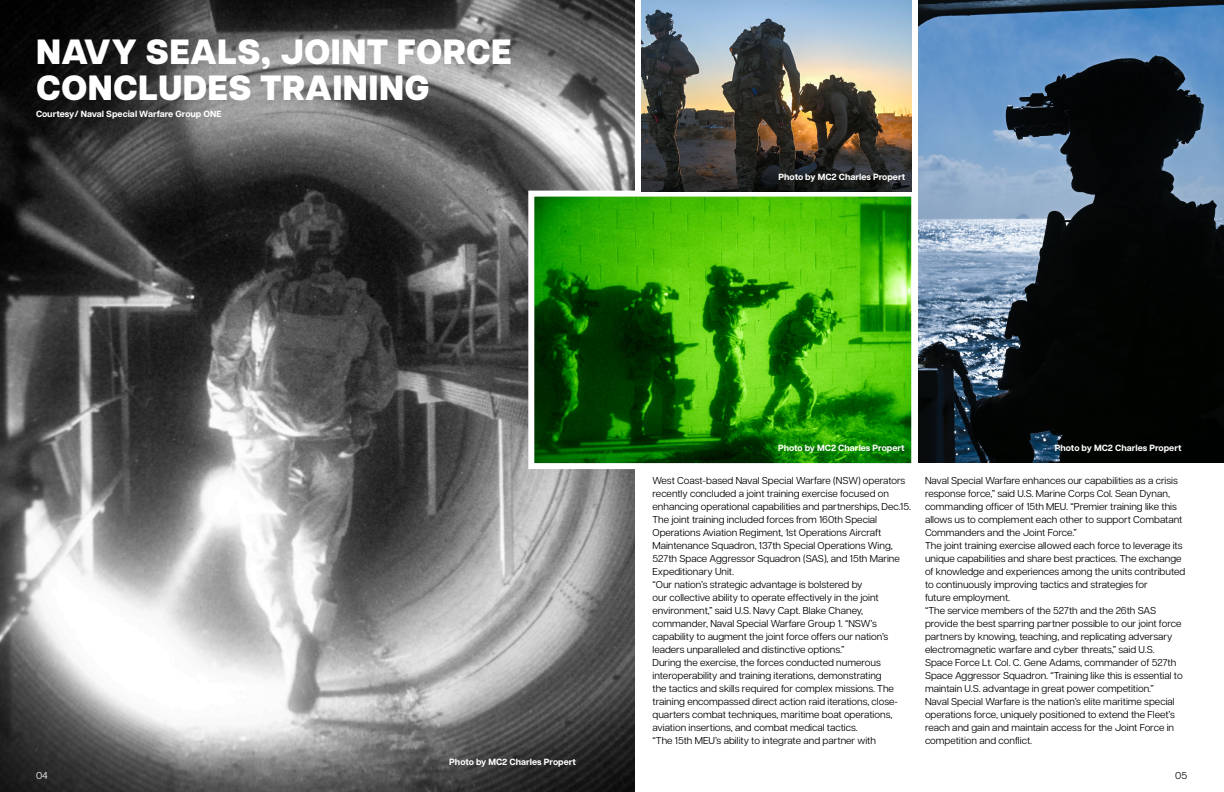
<style>
.page{position:relative;width:1224px;height:792px;background:#fff}
.page>*{position:absolute;margin:0;border:0;box-sizing:border-box;transform-origin:0 0}
.t1{font:800 35px/36px "Articulat CF";letter-spacing:.01em;color:#fff}
.t2{font:10px/13px "Articulat CF";color:#000}
.t3{font:10px "Articulat CF";color:#fff}
.t4{font:700 9px "Articulat CF";color:#fff}
</style>
<div class="page">
<img style="left:0;top:0;width:634px;height:792px">
<svg style="left:525px;top:188px;width:387px;height:284px;background:#3b9317"></svg>
<img style="left:918px;top:0;width:306px;height:463px">
<img style="left:641px;top:0;width:270px;height:191px">
<h1 class="t1" style="left:36px;top:34px;width:477px">NAVY SEALS, JOINT FORCE<br>CONCLUDES TRAINING</h1>
<p class="t4" style="left:36px;top:107px;width:187px">Courtesy/ Naval Special Warfare Group ONE</p>
<p class="t4" style="left:779px;top:170px;width:128px">Photo by MC2 Charles Propert</p>
<p class="t4" style="left:449px;top:755px;width:128px">Photo by MC2 Charles Propert</p>
<p class="t4" style="left:778px;top:442px;width:128px">Photo by MC2 Charles Propert</p>
<p class="t4" style="left:1055px;top:442px;width:128px">Photo by MC2 Charles Propert</p>
<p class="t2" style="left:653px;top:473px;width:260px">West Coast-based Naval Special Warfare (NSW) operators recently concluded a joint training exercise focused on enhancing operational capabilities and partnerships, Dec.15.<br>The joint training included forces from 160th Special Operations Aviation Regiment, 1st Operations Aircraft Maintenance Squadron, 137th Special Operations Wing, 527th Space Aggressor Squadron (SAS), and 15th Marine Expeditionary Unit.<br>“Our nation’s strategic advantage is bolstered by<br>our collective ability to operate effectively in the joint environment,” said U.S. Navy Capt. Blake Chaney, commander, Naval Special Warfare Group 1. “NSW’s capability to augment the joint force offers our nation’s leaders unparalleled and distinctive options.”<br>During the exercise, the forces conducted numerous interoperability and training iterations, demonstrating<br>the tactics and skills required for complex missions. The training encompassed direct action raid iterations, close&shy;quarters combat techniques, maritime boat operations, aviation insertions, and combat medical tactics.<br>“The 15th MEU’s ability to integrate and partner with</p>
<p class="t2" style="left:925px;top:473px;width:262px">Naval Special Warfare enhances our capabilities as a crisis response force,” said U.S. Marine Corps Col. Sean Dynan, commanding officer of 15th MEU. “Premier training like this allows us to complement each other to support Combatant Commanders and the Joint Force.”<br>The joint training exercise allowed each force to leverage its unique capabilities and share best practices. The exchange of knowledge and experiences among the units contributed to continuously improving tactics and strategies for<br>future employment.<br>“The service members of the 527th and the 26th SAS provide the best sparring partner possible to our joint force partners by knowing, teaching, and replicating adversary electromagnetic warfare and cyber threats,” said U.S.<br>Space Force Lt. Col. C. Gene Adams, commander of 527th Space Aggressor Squadron. “Training like this is essential to maintain U.S. advantage in great power competition.”<br>Naval Special Warfare is the nation’s elite maritime special operations force, uniquely positioned to extend the Fleet’s reach and gain and maintain access for the Joint Force in competition and conflict.</p>
<p class="t3" style="left:36px;top:768px;width:13px">04</p>
<p class="t2" style="left:1175px;top:768px;width:13px">05</p>
</div>
